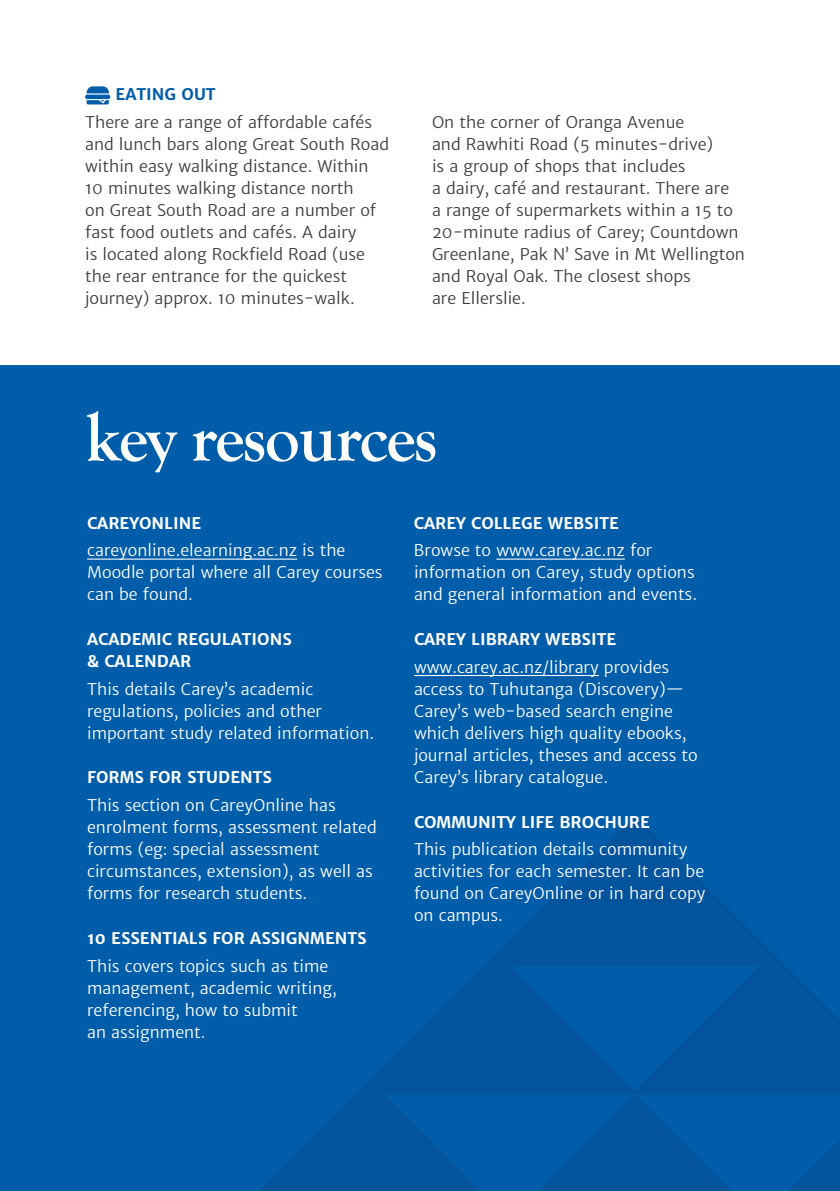
<style>
.page{position:relative;width:840px;height:1191px;background:#fff}
.page>*{position:absolute;margin:0;border:0;box-sizing:border-box;transform-origin:0 0}
.t1{font:700 70px "Goudy Old Style T";letter-spacing:-.025em;color:#fff}
.t2{font:16px/22px "Merriweather Sans";color:#fff}
.t3{font:16px/22px "Merriweather Sans";color:#3c3c3b}
.t4{font:700 16px/22px "Merriweather Sans";color:#fff}
.t5{font:700 16px "Merriweather Sans";color:#005da9}
</style>
<div class="page">
<div style="left:0;top:366px;width:839px;height:825px;background:#005da9"></div>
<svg style="left:260px;top:816px;width:524px;height:375px"></svg>
<svg style="left:384px;top:965px;width:455px;height:226px"></svg>
<hr style="left:87px;top:558px;width:210px;height:1px;background:#fff">
<hr style="left:496px;top:558px;width:128px;height:1px;background:#fff">
<hr style="left:414px;top:675px;width:184px;height:1px;background:#fff">
<svg style="left:87px;top:86px;width:22px;height:7px"></svg>
<svg style="left:87px;top:100px;width:22px;height:4px"></svg>
<hr style="left:85px;top:95px;width:25px;height:4px;background:#005da9;border-radius:2px">
<p class="t5" style="left:115px;top:85px;width:101px">EATING OUT</p>
<p class="t3" style="left:85px;top:112px;width:305px">There are a range of affordable cafés and lunch bars along Great South Road within easy walking distance. Within 10 minutes walking distance north<br>on Great South Road are a number of fast food outlets and cafés. A dairy<br>is located along Rockfield Road (use the rear entrance for the quickest journey) approx. 10 minutes-walk.</p>
<p class="t3" style="left:432px;top:112px;width:314px">On the corner of Oranga Avenue<br>and Rawhiti Road (5 minutes- drive)<br>is a group of shops that includes<br>a dairy, café and restaurant. There are<br>a range of supermarkets within a 15 to<br>20- minute radius of Carey; Countdown<br>Greenlane, Pak N’ Save in Mt Wellington and Royal Oak. The closest shops<br>are Ellerslie.</p>
<h1 class="t1" style="left:85px;top:398px;width:354px">key resources</h1>
<p class="t4" style="left:87px;top:512px;width:115px">CAREYONLINE</p>
<p class="t2" style="left:87px;top:540px;width:297px">careyonline.elearning.ac.nz is the<br>Moodle portal where all Carey courses can be found.</p>
<p class="t4" style="left:87px;top:628px;width:206px">ACADEMIC REGULATIONS &amp; CALENDAR</p>
<p class="t2" style="left:87px;top:678px;width:288px">This details Carey’s academic regulations, policies and other important study related information.</p>
<p class="t4" style="left:87px;top:767px;width:186px">FORMS FOR STUDENTS</p>
<p class="t2" style="left:87px;top:794px;width:291px">This section on CareyOnline has enrolment forms, assessment related forms (eg: special assessment circumstances, extension), as well as forms for research students.</p>
<p class="t4" style="left:87px;top:927px;width:281px">10 ESSENTIALS FOR ASSIGNMENTS</p>
<p class="t2" style="left:87px;top:955px;width:251px">This covers topics such as time management, academic writing, referencing, how to submit<br>an assignment.</p>
<p class="t4" style="left:414px;top:512px;width:206px">CAREY COLLEGE WEBSITE</p>
<p class="t2" style="left:414px;top:540px;width:284px">Browse to www.carey.ac.nz for information on Carey, study options and general information and events.</p>
<p class="t4" style="left:414px;top:628px;width:204px">CAREY LIBRARY WEBSITE</p>
<p class="t2" style="left:414px;top:656px;width:285px">www.carey.ac.nz/library provides access to Tuhutanga (Discovery)— Carey’s web- based search engine which delivers high quality ebooks, journal articles, theses and access to Carey’s library catalogue.</p>
<p class="t4" style="left:414px;top:811px;width:237px">COMMUNITY LIFE BROCHURE</p>
<p class="t2" style="left:414px;top:838px;width:293px">This publication details community activities for each semester. It can be found on CareyOnline or in hard copy on campus.</p>
</div>
